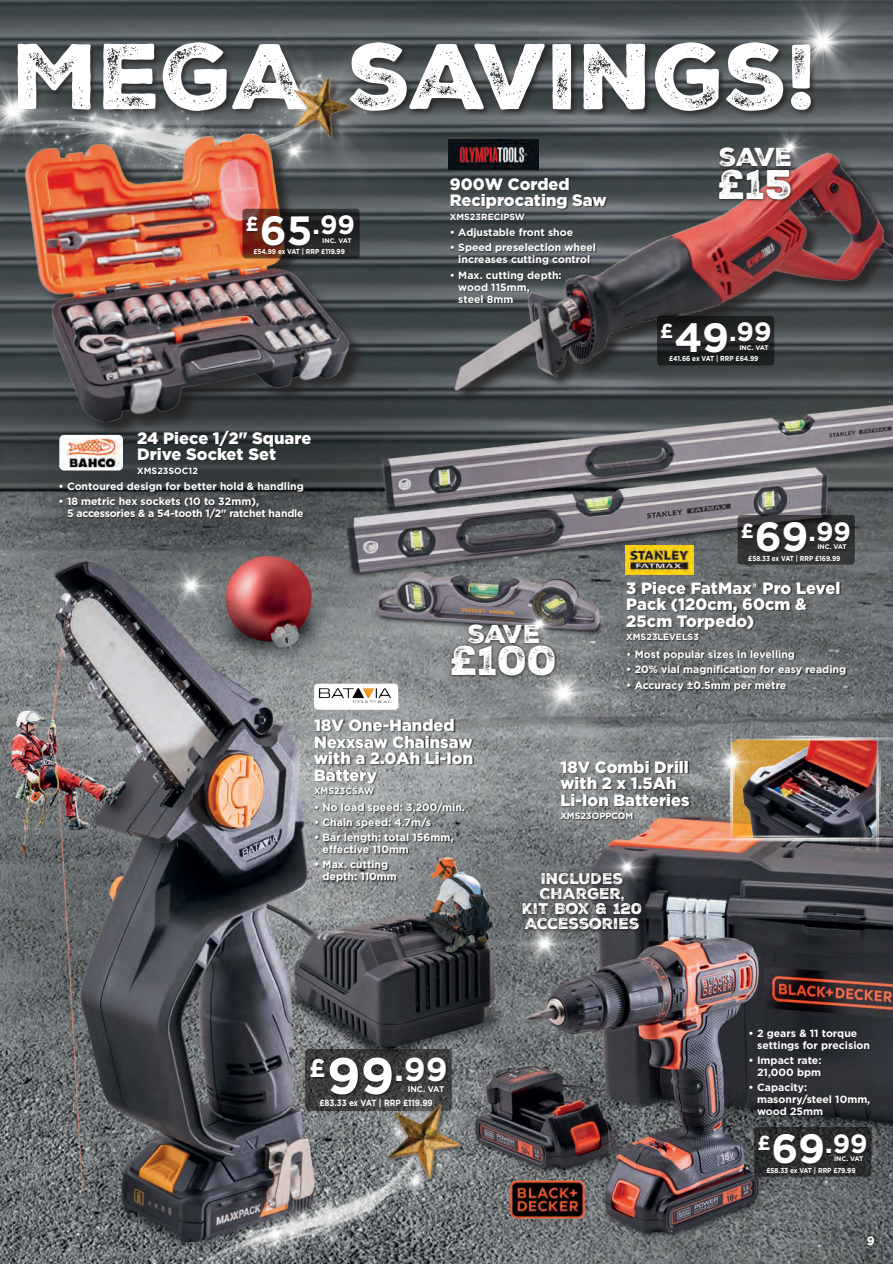
<style>
.page{position:relative;width:893px;height:1264px;background:#fff}
.page>*{position:absolute;margin:0;border:0;box-sizing:border-box;transform-origin:0 0}
.t1{font:90.15px "Nexa Rust Sans Black 2";letter-spacing:-.01em;color:#fff}
.t2{font:40.2px "Nexa Rust Sans Black 2";color:#fff}
.t3{font:700 33px "Gotham";color:#fff}
.t4{font:700 26.4px "Gotham";color:#fff}
.t5{font:25.2px "Nexa Rust Sans Black 2";letter-spacing:-.03em;color:#fff}
.t6{font:900 16.5px/16.5px "Gotham";color:#fff}
.t7{font:15px/15px "Nexa Rust Sans Black 2";color:#fff;text-align:center}
.t8{font:700 12px "Gotham";color:#fff}
.t9{font:700 10.5px/12px "Gotham";color:#fff}
.t10{font:700 10.5px/12px "Gotham";letter-spacing:-.02em;color:#fff}
.t11{font:700 9px "Gotham";color:#fff}
.t12{font:700 9px "Gotham";color:#fff;scale:.88 1}
.t13{font:700 8.25px "Gotham";letter-spacing:-.045em;color:#fff}
.t14{font:700 7.2px "Gotham";color:#fff;scale:.88 1}
.t15{font:700 6.6px "Gotham";letter-spacing:-.045em;color:#fff}
.s1{font-size:20.4px}
.s2{font-size:40.8px}
.s3{font-size:25.5px}
.s4{font-size:51px}
</style>
<div class="page">
<img style="left:0;top:0;width:893px;height:1264px">
<div style="left:16px;top:41px;width:802px;height:78px;background:#231f20;opacity:.75"></div>
<img style="left:215px;top:5px;width:211px;height:210px">
<img style="left:91px;top:55px;width:280px;height:55px">
<img style="left:0;top:782px;width:67px;height:224px">
<img style="left:0;top:859px;width:3px;height:118px">
<img style="left:417px;top:132px;width:476px;height:303px">
<img style="left:273px;top:59px;width:91px;height:51px">
<img style="left:746px;top:0;width:147px;height:119px">
<img style="left:0;top:473px;width:30px;height:154px">
<img style="left:0;top:33px;width:91px;height:77px">
<div style="left:0;top:274px;width:5px;height:244px;background:#231f20;opacity:.75"></div>
<img style="left:742px;top:752px;width:123px;height:73px">
<img style="left:683px;top:713px;width:97px;height:98px">
<img style="left:577px;top:825px;width:316px;height:30px">
<img style="left:865px;top:679px;width:24px;height:206px">
<img style="left:719px;top:692px;width:23px;height:181px">
<img style="left:655px;top:727px;width:238px;height:25px">
<svg style="left:449px;top:622px;width:56px;height:57px;background:#5c5d5f"></svg>
<img style="left:505px;top:590px;width:67px;height:38px">
<svg style="left:520px;top:870px;width:125px;height:63px;background:#48494c"></svg>
<img style="left:594px;top:833px;width:67px;height:67px">
<svg style="left:717px;top:146px;width:77px;height:56px;background:#47393a"></svg>
<img style="left:757px;top:114px;width:67px;height:67px">
<div style="left:314px;top:684px;width:84px;height:26px;background:#fff;border-radius:4px"></div>
<img style="left:314px;top:684px;width:78px;height:23px">
<img style="left:625px;top:546px;width:68px;height:29px">
<img style="left:0;top:110px;width:371px;height:327px">
<svg style="left:60px;top:435px;width:63px;height:35px"></svg>
<img style="left:60px;top:438px;width:63px;height:29px">
<div style="left:138px;top:431px;width:174px;height:44px;background:#231f20;opacity:.75"></div>
<div style="left:60px;top:482px;width:244px;height:38px;background:#231f20;opacity:.75"></div>
<svg style="left:242px;top:209px;width:118px;height:49px;background:#412a24"></svg>
<div style="left:247px;top:216px;width:109px;height:31px;background:#231f20;opacity:.75"></div>
<div style="left:323px;top:238px;width:30px;height:6px;background:#231f20"></div>
<div style="left:561px;top:761px;width:130px;height:59px;background:#231f20;opacity:.75"></div>
<div style="left:750px;top:1030px;width:121px;height:87px;background:#231f20;opacity:.75"></div>
<svg style="left:754px;top:1127px;width:117px;height:49px;background:#2c2d2e"></svg>
<div style="left:759px;top:1134px;width:109px;height:32px;background:#231f20;opacity:.75"></div>
<div style="left:835px;top:1157px;width:29px;height:6px;background:#231f20"></div>
<div style="left:314px;top:719px;width:160px;height:165px;background:#231f20;opacity:.75"></div>
<div style="left:627px;top:582px;width:220px;height:110px;background:#231f20;opacity:.75"></div>
<svg style="left:737px;top:515px;width:118px;height:49px;background:#353436"></svg>
<div style="left:742px;top:522px;width:110px;height:32px;background:#231f20;opacity:.75"></div>
<div style="left:818px;top:545px;width:30px;height:6px;background:#2c2b2c"></div>
<div style="left:450px;top:178px;width:158px;height:126px;background:#231f20;opacity:.75"></div>
<div style="left:657px;top:316px;width:117px;height:49px;background:#231f20;border-radius:3px"></div>
<div style="left:661px;top:323px;width:111px;height:32px;background:#231f20;opacity:.75"></div>
<div style="left:740px;top:346px;width:30px;height:5px;background:#282829"></div>
<img style="left:449px;top:139px;width:90px;height:30px">
<img style="left:540px;top:1179px;width:47px;height:40px">
<img style="left:300px;top:1019px;width:240px;height:241px">
<img style="left:100px;top:1078px;width:393px;height:186px">
<img style="left:379px;top:1092px;width:93px;height:93px">
<img style="left:0;top:766px;width:20px;height:93px">
<img style="left:145px;top:539px;width:92px;height:93px">
<img style="left:499px;top:628px;width:129px;height:130px">
<img style="left:498px;top:897px;width:92px;height:93px">
<h1 class="t1" style="left:14px;top:16px;width:806px">MEGA SAVINGS!</h1>
<h3 class="t4" style="left:246px;top:208px;width:111px"><span class="s1">£</span><span class="s2">65</span>.99</h3>
<p class="t14" style="left:253px;top:247px;width:106px">£54.99 ex VAT | RRP £119.99</p>
<p class="t15" style="left:322px;top:236px;width:31px">INC. VAT</p>
<h3 class="t6" style="left:137px;top:429px;width:176px">24 Piece 1/2" Square<br>Drive Socket Set</h3>
<p class="t11" style="left:137px;top:464px;width:62px">XMS23SOC12</p>
<p class="t9" style="left:59px;top:480px;width:247px">• Contoured design for better hold &amp; handling</p>
<p class="t10" style="left:67px;top:495px;width:238px;text-indent:-9px">• 18 metric hex sockets (10 to 32mm),<br>5 accessories &amp; a 54-tooth 1/2" ratchet handle</p>
<h3 class="t6" style="left:450px;top:175px;width:158px">900W Corded<br>Reciprocating Saw</h3>
<p class="t11" style="left:450px;top:211px;width:77px">XMS23RECIPSW</p>
<p class="t9" style="left:450px;top:226px;width:125px">• Adjustable front shoe</p>
<p class="t9" style="left:450px;top:242px;width:148px;text-align:center">• Speed preselection wheel increases cutting control</p>
<p class="t9" style="left:458px;top:269px;width:105px;text-indent:-9px">• Max. cutting depth: wood 115mm,<br>steel 8mm</p>
<h3 class="t5" style="left:719px;top:140px;width:75px">SAVE</h3>
<h2 class="t2" style="left:719px;top:157px;width:76px">£15</h2>
<h3 class="t4" style="left:660px;top:315px;width:113px"><span class="s1">£</span><span class="s2">49</span>.99</h3>
<p class="t14" style="left:669px;top:354px;width:103px">£41.66 ex VAT | RRP £64.99</p>
<p class="t15" style="left:739px;top:343px;width:31px">INC. VAT</p>
<h3 class="t5" style="left:468px;top:617px;width:75px">SAVE</h3>
<h2 class="t2" style="left:451px;top:634px;width:108px">£100</h2>
<h3 class="t4" style="left:741px;top:514px;width:112px"><span class="s1">£</span><span class="s2">69</span>.99</h3>
<p class="t14" style="left:748px;top:553px;width:106px">£58.33 ex VAT | RRP £169.99</p>
<p class="t15" style="left:817px;top:542px;width:31px">INC. VAT</p>
<h3 class="t6" style="left:626px;top:580px;width:216px">3 Piece FatMax® Pro Level<br>Pack (120cm, 60cm &amp;<br>25cm Torpedo)</h3>
<p class="t11" style="left:626px;top:631px;width:74px">XMS23LEVELS3</p>
<p class="t9" style="left:626px;top:648px;width:170px">• Most popular sizes in levelling</p>
<p class="t9" style="left:626px;top:663px;width:221px">• 20% vial magnification for easy reading</p>
<p class="t9" style="left:626px;top:679px;width:162px">• Accuracy ±0.5mm per metre</p>
<h3 class="t6" style="left:314px;top:717px;width:161px">18V One-Handed<br>Nexxsaw Chainsaw with a 2.0Ah Li-Ion<br>Battery</h3>
<p class="t11" style="left:314px;top:785px;width:62px">XMS23CSAW</p>
<p class="t9" style="left:314px;top:801px;width:152px">• No load speed: 3,200/min.</p>
<p class="t9" style="left:314px;top:816px;width:118px">• Chain speed: 4.7m/s</p>
<p class="t9" style="left:322px;top:831px;width:132px;text-indent:-9px">• Bar length: total 156mm, effective 110mm</p>
<p class="t9" style="left:322px;top:859px;width:76px;text-indent:-9px">• Max. cutting depth: 110mm</p>
<h3 class="t6" style="left:560px;top:758px;width:131px">18V Combi Drill with 2 x 1.5Ah<br>Li-Ion Batteries</h3>
<p class="t11" style="left:560px;top:810px;width:74px">XMS23OPPCOM</p>
<h3 class="t7" style="left:522px;top:871px;width:122px">INCLUDES<br>CHARGER,<br>KIT BOX &amp; 120<br>ACCESSORIES</h3>
<h3 class="t3" style="left:309px;top:1047px;width:140px"><span class="s3">£</span><span class="s4">99</span>.99</h3>
<p class="t12" style="left:319px;top:1097px;width:130px">£83.33 ex VAT | RRP £119.99</p>
<p class="t13" style="left:408px;top:1083px;width:38px">INC. VAT</p>
<p class="t9" style="left:757px;top:1027px;width:114px;text-indent:-9px">• 2 gears &amp; 11 torque settings for precision</p>
<p class="t9" style="left:748px;top:1054px;width:74px;text-align:right">• Impact rate:<br>21,000 bpm</p>
<p class="t9" style="left:757px;top:1081px;width:115px;text-indent:-9px">• Capacity: masonry/steel 10mm, wood 25mm</p>
<h3 class="t4" style="left:757px;top:1126px;width:112px"><span class="s1">£</span><span class="s2">69</span>.99</h3>
<p class="t14" style="left:766px;top:1165px;width:103px">£58.33 ex VAT | RRP £79.99</p>
<p class="t15" style="left:834px;top:1154px;width:31px">INC. VAT</p>
<p class="t8" style="left:867px;top:1233px;width:9px">9</p>
</div>
